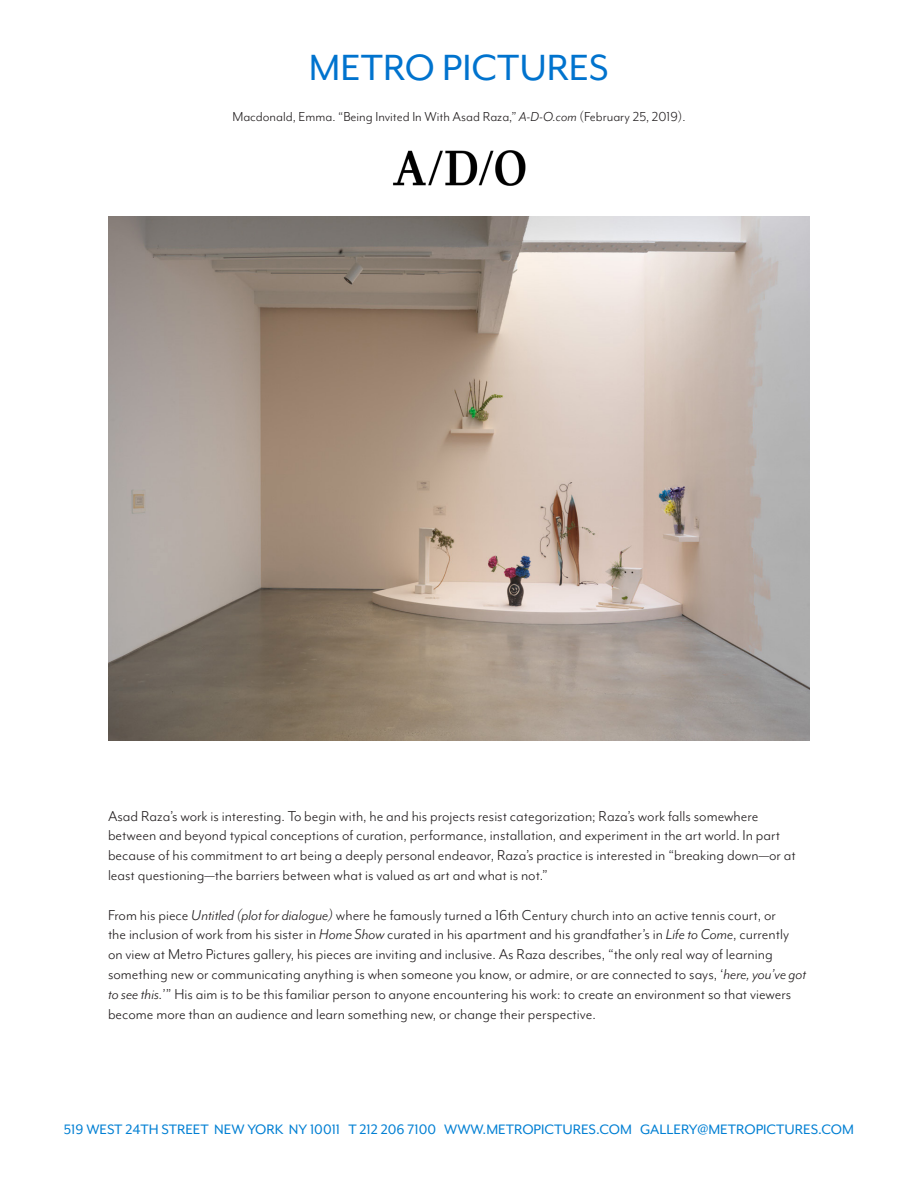
<style>
.page{position:relative;width:918px;height:1188px;background:#fff}
.page>*{position:absolute;margin:0;border:0;box-sizing:border-box;transform-origin:0 0}
.t1{font:42px "Mr Eaves Mod OT";color:#0073ce}
.t2{font:16.5px/19.8px "Mr Eaves Mod OT";color:#231f20}
.t3{font:15.75px "Mr Eaves Mod OT";color:#007fd3}
.t4{font:15px "Mr Eaves Mod OT";color:#231f20}
.s1{font-style:italic}
</style>
<div class="page">
<img style="left:108px;top:216px;width:701px;height:525px">
<img style="left:393px;top:150px;width:133px;height:36px">
<p class="t1" style="left:309px;top:44px;width:302px">METRO PICTURES</p>
<p class="t4" style="left:232px;top:108px;width:455px">Macdonald, Emma. “Being Invited In With Asad Raza,” <span class="s1">A-D-O.com</span> (February 25, 2019).</p>
<p class="t2" style="left:108px;top:806px;width:689px">Asad Raza’s work is interesting. To begin with, he and his projects resist categorization; Raza’s work falls somewhere between and beyond typical conceptions of curation, performance, installation, and experiment in the art world. In part because of his commitment to art being a deeply personal endeavor, Raza’s practice is interested in “breaking down—or at least questioning—the barriers between what is valued as art and what is not.”</p>
<p class="t2" style="left:108px;top:905px;width:700px">From his piece <span class="s1">Untitled (plot for dialogue)</span> where he famously turned a 16th Century church into an active tennis court, or<br>the inclusion of work from his sister in <span class="s1">Home Show</span> curated in his apartment and his grandfather’s in <span class="s1">Life to Come</span>, currently on view at Metro Pictures gallery, his pieces are inviting and inclusive. As Raza describes, “the only real way of learning something new or communicating anything is when someone you know, or admire, or are connected to says, ‘<span class="s1">here, you’ve got to see this.</span>’” His aim is to be this familiar person to anyone encountering his work: to create an environment so that viewers become more than an audience and learn something new, or change their perspective.</p>
<p class="t3" style="left:64px;top:1121px;width:792px">519 WEST 24TH STREET NEW YORK NY 10011 T 212 206 7100 WWW.METROPICTURES.COM GALLERY@METROPICTURES.COM</p>
</div>
